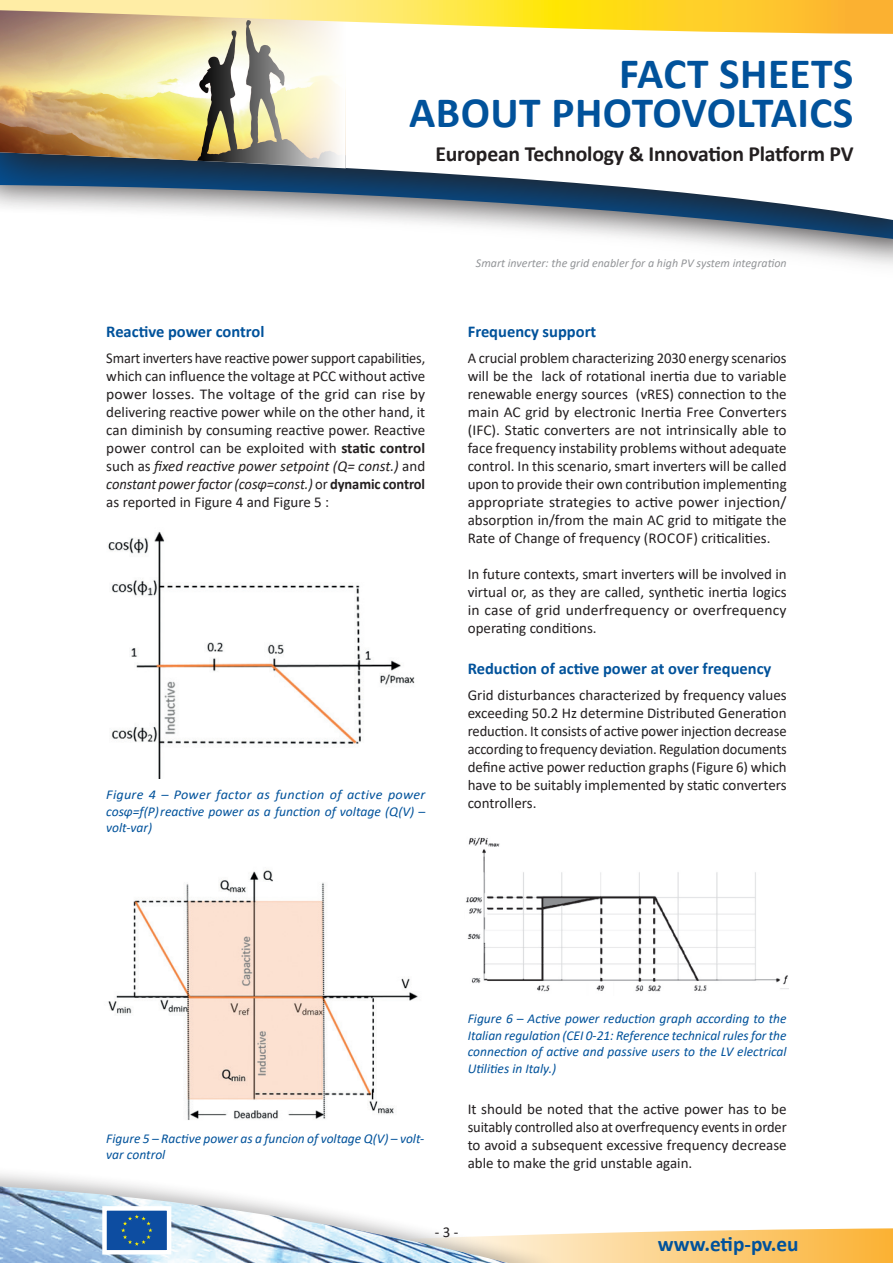
<style>
.page{position:relative;width:893px;height:1263px;background:#fff}
.page>*{position:absolute;margin:0;border:0;box-sizing:border-box;transform-origin:0 0}
.t1{font:700 43.35px/39px "Calibri";letter-spacing:.01em;color:#01529b;text-align:right}
.t2{font:700 21.75px "Calibri";letter-spacing:-.01em;color:#231f20}
.t3{font:700 21.3px "Calibri";color:#01529b}
.t4{font:700 16.5px "Calibri";color:#01529b}
.t5{font:15px/18px "Calibri";color:#231f20;text-align:justify}
.t6{font:15px/18px "Calibri";color:#231f20;text-align:justify;scale:.96 1}
.t7{font:italic 13.5px/16.5px "Calibri";color:#01529b}
.t8{font:italic 13.5px/16.5px "Calibri";color:#01529b;text-align:justify;scale:1.05 1}
.t9{font:italic 12px "Calibri";color:#939598}
.s1{font-weight:700}
.s2{font-style:italic}
</style>
<div class="page">
<svg style="left:561px;top:1228px;width:332px;height:35px;background:#fcce7e"></svg>
<svg style="left:418px;top:222px;width:475px;height:43px"></svg>
<svg style="left:0;top:168px;width:893px;height:54px"></svg>
<svg style="left:0;top:0;width:893px;height:168px"></svg>
<div style="left:0;top:1166px;width:561px;height:97px;background:#231f20;opacity:.3"></div>
<img style="left:0;top:1186px;width:508px;height:77px">
<div style="left:106px;top:1209px;width:62px;height:42px;background:#0d4da1"></div>
<svg style="left:121px;top:1214px;width:31px;height:32px"></svg>
<div style="left:102px;top:1206px;width:69px;height:48px;border:4px solid #fff"></div>
<img style="left:108px;top:531px;width:307px;height:247px">
<img style="left:108px;top:870px;width:310px;height:250px">
<img style="left:465px;top:837px;width:324px;height:155px">
<h1 class="t1" style="left:409px;top:53px;width:446px">FACT SHEETS<br>ABOUT PHOTOVOLTAICS</h1>
<h2 class="t2" style="left:435px;top:139px;width:420px">European Technology &amp; Innovation Platform PV</h2>
<p class="t4" style="left:106px;top:319px;width:160px">Reactive power control</p>
<p class="t6" style="left:106px;top:349px;width:334px">Smart inverters have reactive power support capabilities, which can influence the voltage at PCC without active power losses. The voltage of the grid can rise by delivering reactive power while on the other hand, it can diminish by consuming reactive power. Reactive power control can be exploited with <span class="s1">static control </span>such as <span class="s2">fixed reactive power setpoint (Q= const.)</span> and <span class="s2">constant power factor (cosφ=const.)</span> or <span class="s1">dynamic control </span>as reported in Figure 4 and Figure 5 :</p>
<p class="t8" style="left:106px;top:786px;width:305px">Figure 4 – Power factor as function of active power cosφ=f(P)reactive power as a function of voltage (Q(V) – volt-var)</p>
<p class="t9" style="left:476px;top:255px;width:312px">Smart inverter: the grid enabler for a high PV system integration</p>
<p class="t4" style="left:468px;top:319px;width:130px">Frequency support</p>
<p class="t5" style="left:468px;top:349px;width:320px">A crucial problem characterizing 2030 energy scenarios will be the lack of rotational inertia due to variable renewable energy sources (vRES) connection to the main AC grid by electronic Inertia Free Converters (IFC). Static converters are not intrinsically able to face frequency instability problems without adequate control. In this scenario, smart inverters will be called upon to provide their own contribution implementing appropriate strategies to active power injection/ absorption in/from the main AC grid to mitigate the Rate of Change of frequency (ROCOF) criticalities.</p>
<p class="t5" style="left:468px;top:565px;width:320px">In future contexts, smart inverters will be involved in virtual or, as they are called, synthetic inertia logics in case of grid underfrequency or overfrequency operating conditions.</p>
<p class="t4" style="left:468px;top:656px;width:305px">Reduction of active power at over frequency</p>
<p class="t5" style="left:468px;top:686px;width:320px">Grid disturbances characterized by frequency values exceeding 50.2 Hz determine Distributed Generation reduction. It consists of active power injection decrease according to frequency deviation. Regulation documents define active power reduction graphs (Figure 6) which have to be suitably implemented by static converters controllers.</p>
<p class="t7" style="left:106px;top:1129px;width:319px">Figure 5 – Ractive power as a funcion of voltage Q(V) – volt&shy;var control</p>
<p class="t7" style="left:468px;top:1010px;width:320px;text-align:justify">Figure 6 – Active power reduction graph according to the Italian regulation (CEI 0-21: Reference technical rules for the connection of active and passive users to the LV electrical Utilities in Italy.)</p>
<p class="t5" style="left:468px;top:1100px;width:320px">It should be noted that the active power has to be suitably controlled also at overfrequency events in order to avoid a subsequent excessive frequency decrease able to make the grid unstable again.</p>
<p class="t5" style="left:435px;top:1223px;width:25px">- 3 -</p>
<h3 class="t3" style="left:658px;top:1229px;width:142px">www.etip-pv.eu</h3>
</div>
